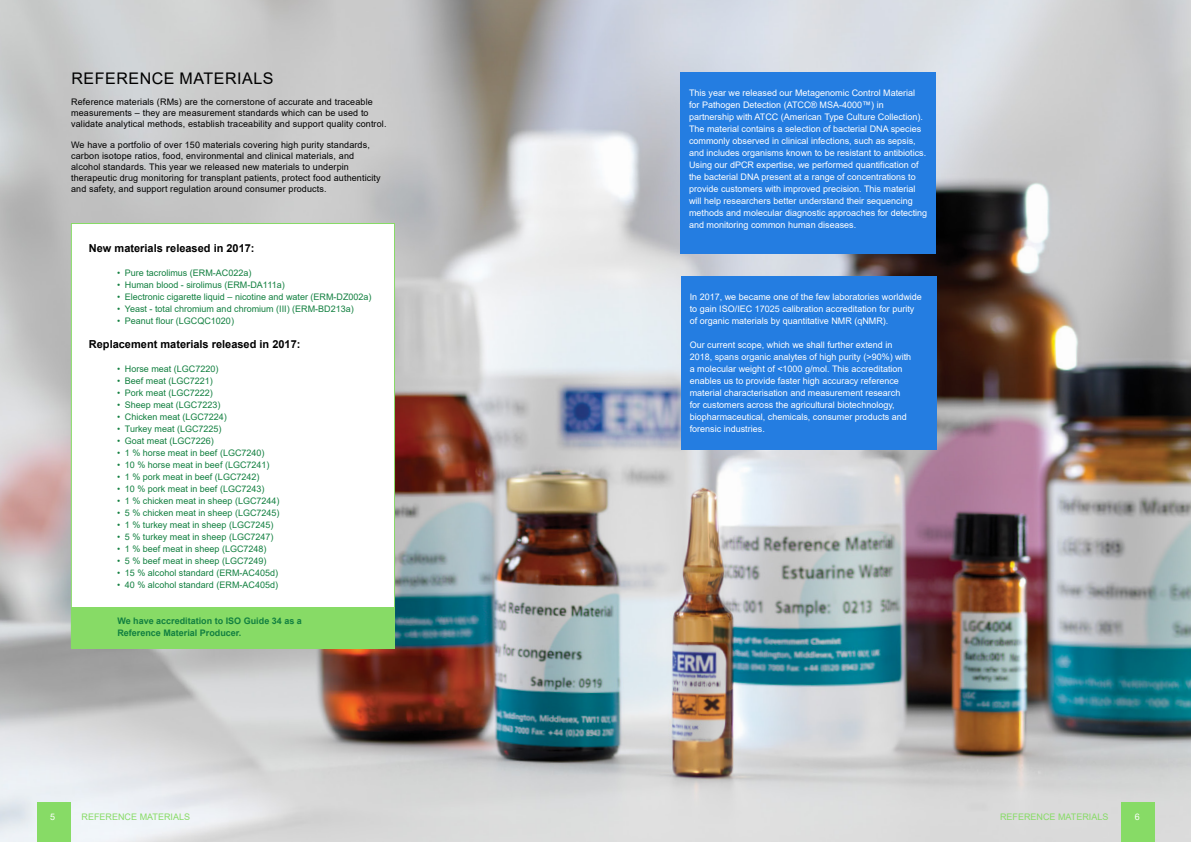
<style>
.page{position:relative;width:1191px;height:842px;background:#fff}
.page>*{position:absolute;margin:0;border:0;box-sizing:border-box;transform-origin:0 0}
.t1{font:16px "Arial";letter-spacing:.035em;color:#000}
.t2{font:700 11px "Arial";color:#000}
.t3{font:9px/12px "Arial";color:#fff}
.t4{font:9px "Arial";color:#128040}
.t5{font:9px/10.8px "Arial";letter-spacing:.015em;color:#000}
.t6{font:700 9px/12px "Arial";color:#128040}
.t7{font:9px "Arial";color:#87db66}
</style>
<div class="page">
<img style="left:0;top:0;width:1191px;height:842px">
<div style="left:37px;top:802px;width:34px;height:40px;background:#87db66"></div>
<div style="left:1121px;top:802px;width:33px;height:40px;background:#87db66"></div>
<div style="left:680px;top:72px;width:255px;height:182px;background:#247de1"></div>
<div style="left:681px;top:276px;width:255px;height:174px;background:#247de1"></div>
<div style="left:71px;top:223px;width:323px;height:425px;background:#fff"></div>
<div style="left:71px;top:607px;width:324px;height:41px;background:#87db66"></div>
<h1 class="t1" style="left:71px;top:67px;width:204px">REFERENCE MATERIALS</h1>
<p class="t5" style="left:71px;top:97px;width:317px">Reference materials (RMs) are the cornerstone of accurate and traceable measurements – they are measurement standards which can be used to validate analytical methods, establish traceability and support quality control.</p>
<p class="t5" style="left:71px;top:140px;width:311px">We have a portfolio of over 150 materials covering high purity standards, carbon isotope ratios, food, environmental and clinical materials, and alcohol standards. This year we released new materials to underpin therapeutic drug monitoring for transplant patients, protect food authenticity and safety, and support regulation around consumer products.</p>
<p class="t2" style="left:89px;top:240px;width:167px">New materials released in 2017:</p>
<p class="t4" style="left:117px;top:267px;width:136px">• Pure tacrolimus (ERM-AC022a)</p>
<p class="t4" style="left:117px;top:279px;width:169px">• Human blood - sirolimus (ERM-DA111a)</p>
<p class="t4" style="left:117px;top:291px;width:256px">• Electronic cigarette liquid – nicotine and water (ERM-DZ002a)</p>
<p class="t4" style="left:117px;top:303px;width:238px">• Yeast - total chromium and chromium (III) (ERM-BD213a)</p>
<p class="t4" style="left:117px;top:315px;width:118px">• Peanut flour (LGCQC1020)</p>
<p class="t2" style="left:89px;top:336px;width:213px">Replacement materials released in 2017:</p>
<p class="t4" style="left:117px;top:363px;width:103px">• Horse meat (LGC7220)</p>
<p class="t4" style="left:117px;top:375px;width:97px">• Beef meat (LGC7221)</p>
<p class="t4" style="left:117px;top:387px;width:97px">• Pork meat (LGC7222)</p>
<p class="t4" style="left:117px;top:399px;width:105px">• Sheep meat (LGC7223)</p>
<p class="t4" style="left:117px;top:411px;width:111px">• Chicken meat (LGC7224)</p>
<p class="t4" style="left:117px;top:423px;width:106px">• Turkey meat (LGC7225)</p>
<p class="t4" style="left:117px;top:435px;width:98px">• Goat meat (LGC7226)</p>
<p class="t4" style="left:117px;top:447px;width:149px">• 1 % horse meat in beef (LGC7240)</p>
<p class="t4" style="left:117px;top:459px;width:154px">• 10 % horse meat in beef (LGC7241)</p>
<p class="t4" style="left:117px;top:471px;width:144px">• 1 % pork meat in beef (LGC7242)</p>
<p class="t4" style="left:117px;top:483px;width:149px">• 10 % pork meat in beef (LGC7243)</p>
<p class="t4" style="left:117px;top:495px;width:164px">• 1 % chicken meat in sheep (LGC7244)</p>
<p class="t4" style="left:117px;top:507px;width:164px">• 5 % chicken meat in sheep (LGC7245)</p>
<p class="t4" style="left:117px;top:519px;width:158px">• 1 % turkey meat in sheep (LGC7245)</p>
<p class="t4" style="left:117px;top:531px;width:158px">• 5 % turkey meat in sheep (LGC7247)</p>
<p class="t4" style="left:117px;top:543px;width:151px">• 1 % beef meat in sheep (LGC7248)</p>
<p class="t4" style="left:117px;top:555px;width:151px">• 5 % beef meat in sheep (LGC7249)</p>
<p class="t4" style="left:117px;top:567px;width:162px">• 15 % alcohol standard (ERM-AC405d)</p>
<p class="t4" style="left:117px;top:579px;width:162px">• 40 % alcohol standard (ERM-AC405d)</p>
<p class="t6" style="left:117px;top:615px;width:186px">We have accreditation to ISO Guide 34 as a<br>Reference Material Producer.</p>
<p class="t3" style="left:689px;top:87px;width:240px">This year we released our Metagenomic Control Material for Pathogen Detection (ATCC® MSA-4000™) in partnership with ATCC (American Type Culture Collection).<br>The material contains a selection of bacterial DNA species commonly observed in clinical infections, such as sepsis, and includes organisms known to be resistant to antibiotics.<br>Using our dPCR expertise, we performed quantification of the bacterial DNA present at a range of concentrations to provide customers with improved precision. This material will help researchers better understand their sequencing methods and molecular diagnostic approaches for detecting and monitoring common human diseases.</p>
<p class="t3" style="left:690px;top:291px;width:234px">In 2017, we became one of the few laboratories worldwide to gain ISO/IEC 17025 calibration accreditation for purity of organic materials by quantitative NMR (qNMR).</p>
<p class="t3" style="left:690px;top:339px;width:223px">Our current scope, which we shall further extend in 2018, spans organic analytes of high purity (&gt;90%) with a molecular weight of &lt;1000 g/mol. This accreditation enables us to provide faster high accuracy reference material characterisation and measurement research for customers across the agricultural biotechnology, biopharmaceutical, chemicals, consumer products and forensic industries.</p>
<p class="t3" style="left:50px;top:811px;width:7px">5</p>
<p class="t7" style="left:82px;top:810px;width:110px">REFERENCE MATERIALS</p>
<p class="t7" style="left:1000px;top:810px;width:110px">REFERENCE MATERIALS</p>
<p class="t3" style="left:1135px;top:811px;width:7px">6</p>
</div>
